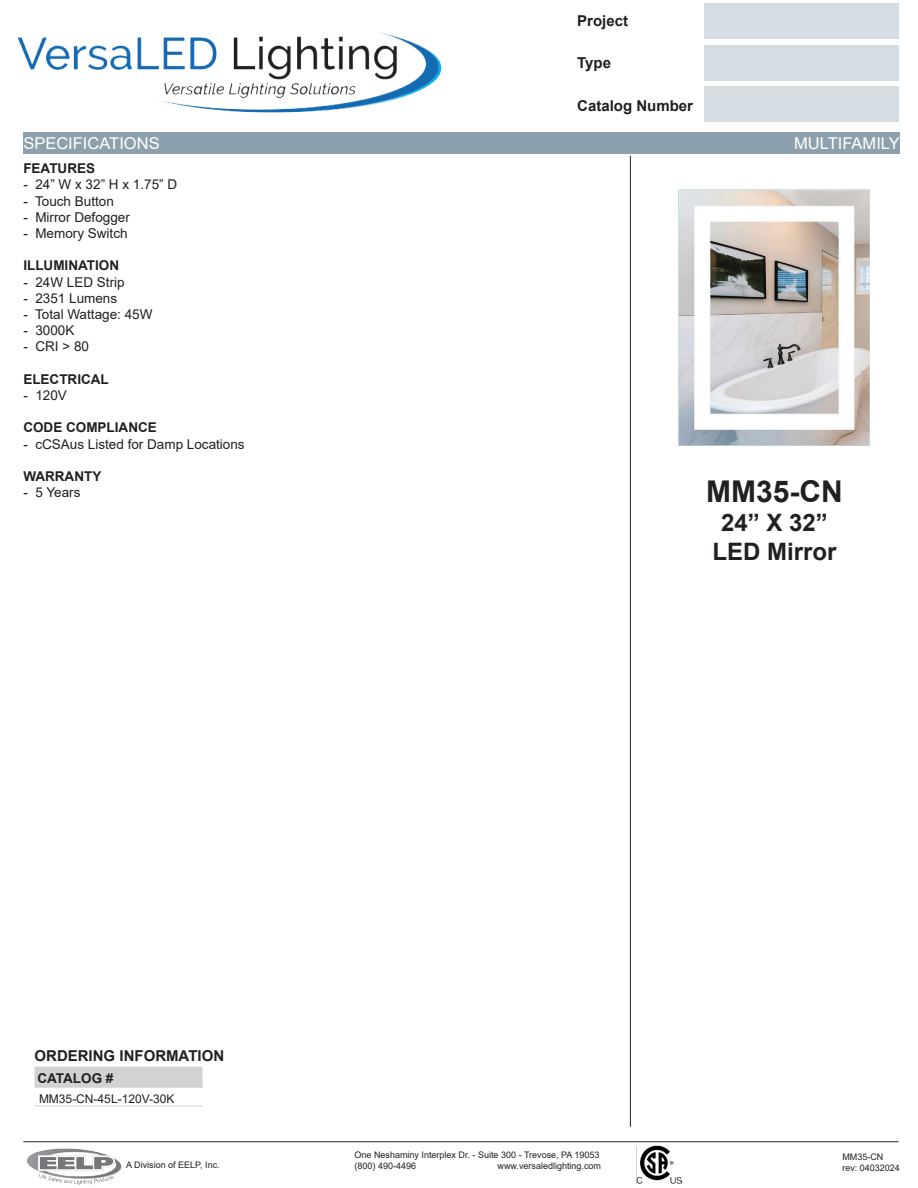
<style>
.page{position:relative;width:918px;height:1188px;background:#fff}
.page>*{position:absolute;margin:0;border:0;box-sizing:border-box;transform-origin:0 0}
.t1{font:700 30px "Arial";color:#231f20}
.t2{font:700 24px "Arial";color:#231f20}
.t3{font:16.35px "Arial";color:#fff}
.t4{font:700 15px "Arial";color:#231f20}
.ParagraphText{font:13.5px "Arial";color:#231f20}
.ParagraphText-2{font:700 13.5px "Arial";color:#231f20}
.Table_Headings{font:700 13.5px "Arial";color:#231f20}
.OrderingInfoDescriptions{font:12px "Arial";color:#231f20}
.t5{font:9px "Arial";color:#231f20}
</style>
<div class="page">
<img style="left:17px;top:32px;width:425px;height:81px">
<div style="left:704px;top:3px;width:194px;height:35px;background:#d6dde2"></div>
<div style="left:704px;top:45px;width:194px;height:36px;background:#d6dde2"></div>
<div style="left:704px;top:87px;width:194px;height:35px;background:#d6dde2"></div>
<hr style="left:630px;top:156px;width:1px;height:971px;background:#231f20">
<div style="left:23px;top:133px;width:877px;height:21px;background:#8ca1ad"></div>
<hr style="left:23px;top:1141px;width:875px;height:1px;background:#231f20">
<img style="left:27px;top:1148px;width:95px;height:37px">
<div style="left:34px;top:1067px;width:168px;height:21px;background:#d1d2d4"></div>
<hr style="left:34px;top:1105px;width:168px;height:1px;background:#d1d2d4">
<img style="left:636px;top:1146px;width:46px;height:37px">
<img style="left:679px;top:189px;width:191px;height:256px">
<p class="t4" style="left:577px;top:10px;width:52px">Project</p>
<p class="t4" style="left:577px;top:52px;width:35px">Type</p>
<p class="t4" style="left:577px;top:95px;width:117px">Catalog Number</p>
<p class="t3" style="left:23px;top:132px;width:138px">SPECIFICATIONS</p>
<p class="t3" style="left:794px;top:132px;width:107px">MULTIFAMILY</p>
<p class="ParagraphText-2" style="left:23px;top:159px;width:73px">FEATURES</p>
<p class="ParagraphText" style="left:23px;top:175px;width:155px">- 24” W x 32” H x 1.75” D</p>
<p class="ParagraphText" style="left:23px;top:192px;width:92px">- Touch Button</p>
<p class="ParagraphText" style="left:23px;top:208px;width:108px">- Mirror Defogger</p>
<p class="ParagraphText" style="left:23px;top:224px;width:106px">- Memory Switch</p>
<p class="ParagraphText-2" style="left:23px;top:256px;width:97px">ILLUMINATION</p>
<p class="ParagraphText" style="left:23px;top:273px;width:103px">- 24W LED Strip</p>
<p class="ParagraphText" style="left:23px;top:289px;width:95px">- 2351 Lumens</p>
<p class="ParagraphText" style="left:23px;top:305px;width:131px">- Total Wattage: 45W</p>
<p class="ParagraphText" style="left:23px;top:321px;width:53px">- 3000K</p>
<p class="ParagraphText" style="left:23px;top:337px;width:67px">- CRI &gt; 80</p>
<p class="ParagraphText-2" style="left:23px;top:370px;width:87px">ELECTRICAL</p>
<p class="ParagraphText" style="left:23px;top:386px;width:45px">- 120V</p>
<p class="ParagraphText-2" style="left:23px;top:418px;width:135px">CODE COMPLIANCE</p>
<p class="ParagraphText" style="left:23px;top:435px;width:223px">- cCSAus Listed for Damp Locations</p>
<p class="ParagraphText-2" style="left:23px;top:467px;width:79px">WARRANTY</p>
<p class="ParagraphText" style="left:23px;top:483px;width:59px">- 5 Years</p>
<p class="t1" style="left:706px;top:470px;width:138px">MM35-CN</p>
<p class="t2" style="left:721px;top:506px;width:108px">24” X 32”</p>
<p class="t2" style="left:712px;top:534px;width:126px">LED Mirror</p>
<p class="t4" style="left:34px;top:1045px;width:191px">ORDERING INFORMATION</p>
<p class="Table_Headings" style="left:38px;top:1069px;width:78px">CATALOG #</p>
<p class="OrderingInfoDescriptions" style="left:39px;top:1091px;width:137px">MM35-CN-45L-120V-30K</p>
<p class="t5" style="left:126px;top:1159px;width:95px">A Division of EELP, Inc.</p>
<p class="t5" style="left:355px;top:1149px;width:246px">One Neshaminy Interplex Dr. - Suite 300 - Trevose, PA 19053</p>
<p class="t5" style="left:355px;top:1160px;width:63px">(800) 490-4496</p>
<p class="t5" style="left:498px;top:1160px;width:105px">www.versaledlighting.com</p>
<p class="t5" style="left:842px;top:1151px;width:42px">MM35-CN</p>
<p class="t5" style="left:842px;top:1161px;width:59px">rev: 04032024</p>
</div>
